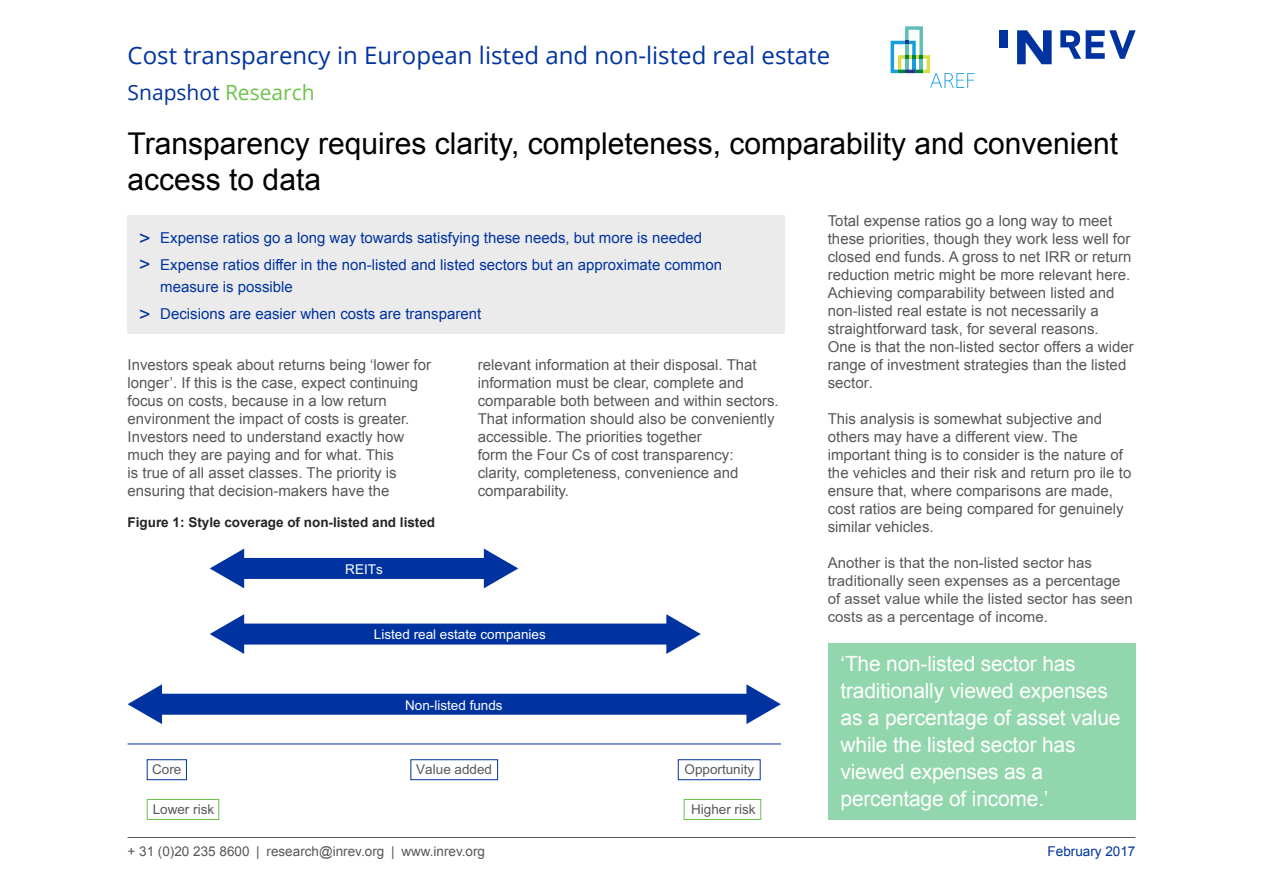
<style>
.page{position:relative;width:1263px;height:893px;background:#fff}
.page>*{position:absolute;margin:0;border:0;box-sizing:border-box;transform-origin:0 0}
.t1{font:30px/36px "Arial";color:#000}
.t2{font:24px "Open Sans";color:#0033a0}
.t3{font:21px/27px "Arial";letter-spacing:-.01em;color:#fff}
.t4{font:21px "Open Sans";color:#0033a0}
.t5{font:15px/18px "Arial";color:#55585a}
.t6{font:15px/26.7px "Arial";color:#0033a0}
.t7{font:13.5px "Arial";color:#55585a}
.t8{font:13.5px "Arial";color:#fff}
.t9{font:700 13.5px "Arial";color:#232425}
.t10{font:13.5px "Arial";color:#0033a0}
.s1{color:#6cc24a}
.s2{font-size:19.5px}
</style>
<div class="page">
<div style="left:128px;top:215px;width:657px;height:119px;background:#ebebeb"></div>
<hr style="left:128px;top:837px;width:1007px;height:1px;background:#55585a">
<svg style="left:999px;top:30px;width:137px;height:35px"></svg>
<div style="left:828px;top:643px;width:307px;height:177px;background:#91d6ac"></div>
<svg style="left:890px;top:26px;width:84px;height:62px"></svg>
<hr style="left:128px;top:744px;width:653px;height:1px;background:#0033a0">
<div style="left:238px;top:558px;width:252px;height:21px;background:#0033a0"></div>
<svg style="left:210px;top:549px;width:34px;height:39px"></svg>
<svg style="left:484px;top:549px;width:34px;height:39px"></svg>
<div style="left:238px;top:624px;width:434px;height:21px;background:#0033a0"></div>
<svg style="left:210px;top:614px;width:34px;height:40px"></svg>
<svg style="left:666px;top:614px;width:35px;height:40px"></svg>
<div style="left:156px;top:694px;width:596px;height:21px;background:#0033a0"></div>
<svg style="left:128px;top:684px;width:34px;height:40px"></svg>
<svg style="left:746px;top:684px;width:35px;height:40px"></svg>
<div style="left:147px;top:759px;width:40px;height:21px;border:1px solid #0033a0"></div>
<div style="left:147px;top:799px;width:72px;height:21px;border:1px solid #6cc24a"></div>
<div style="left:684px;top:799px;width:77px;height:21px;border:1px solid #6cc24a"></div>
<svg style="left:410px;top:759px;width:351px;height:21px"></svg>
<h2 class="t2" style="left:128px;top:39px;width:704px">Cost transparency in European listed and non-listed real estate</h2>
<h3 class="t4" style="left:128px;top:78px;width:189px">Snapshot <span class="s1">Research</span></h3>
<h1 class="t1" style="left:128px;top:126px;width:992px">Transparency requires clarity, completeness, comparability and convenient access to data</h1>
<p class="t6" style="left:139px;top:225px;width:584px"><span class="s2">&gt;</span> Expense ratios go a long way towards satisfying these needs, but more is needed<br><span class="s2">&gt;</span> Expense ratios differ in the non-listed and listed sectors but an approximate common</p>
<p class="t6" style="left:139px;top:274px;width:344px;text-indent:21px">measure is possible<br><span class="s2">&gt;</span> Decisions are easier when costs are transparent</p>
<p class="t5" style="left:478px;top:356px;width:302px">relevant information at their disposal. That information must be clear, complete and comparable both between and within sectors.<br>That information should also be conveniently accessible. The priorities together<br>form the Four Cs of cost transparency: clarity, completeness, convenience and comparability.</p>
<p class="t5" style="left:128px;top:356px;width:305px">Investors speak about returns being ‘lower for longer’. If this is the case, expect continuing focus on costs, because in a low return environment the impact of costs is greater.<br>Investors need to understand exactly how much they are paying and for what. This<br>is true of all asset classes. The priority is ensuring that decision-makers have the</p>
<p class="t9" style="left:128px;top:513px;width:309px">Figure 1: Style coverage of non-listed and listed</p>
<p class="t8" style="left:345px;top:560px;width:39px">REITs</p>
<p class="t8" style="left:374px;top:625px;width:173px">Listed real estate companies</p>
<p class="t8" style="left:405px;top:696px;width:99px">Non-listed funds</p>
<p class="t7" style="left:152px;top:760px;width:31px">Core</p>
<p class="t7" style="left:416px;top:760px;width:77px">Value added</p>
<p class="t7" style="left:684px;top:760px;width:71px">Opportunity</p>
<p class="t7" style="left:153px;top:800px;width:63px">Lower risk</p>
<p class="t7" style="left:691px;top:800px;width:66px">Higher risk</p>
<p class="t5" style="left:828px;top:212px;width:307px">Total expense ratios go a long way to meet these priorities, though they work less well for closed end funds. A gross to net IRR or return reduction metric might be more relevant here.<br>Achieving comparability between listed and non-listed real estate is not necessarily a straightforward task, for several reasons.<br>One is that the non-listed sector offers a wider range of investment strategies than the listed sector.</p>
<p class="t5" style="left:828px;top:410px;width:305px">This analysis is somewhat subjective and others may have a different view. The important thing is to consider is the nature of the vehicles and their risk and return pro ile to ensure that, where comparisons are made, cost ratios are being compared for genuinely similar vehicles.</p>
<p class="t5" style="left:828px;top:553px;width:307px">Another is that the non-listed sector has traditionally seen expenses as a percentage of asset value while the listed sector has seen costs as a percentage of income.</p>
<h3 class="t3" style="left:840px;top:651px;width:281px">‘The non-listed sector has traditionally viewed expenses as a percentage of asset value while the listed sector has viewed expenses as a percentage of income.’</h3>
<p class="t7" style="left:128px;top:842px;width:359px">+ 31 (0)20 235 8600 | research@inrev.org | www.inrev.org</p>
<p class="t10" style="left:1047px;top:842px;width:89px">February 2017</p>
</div>
